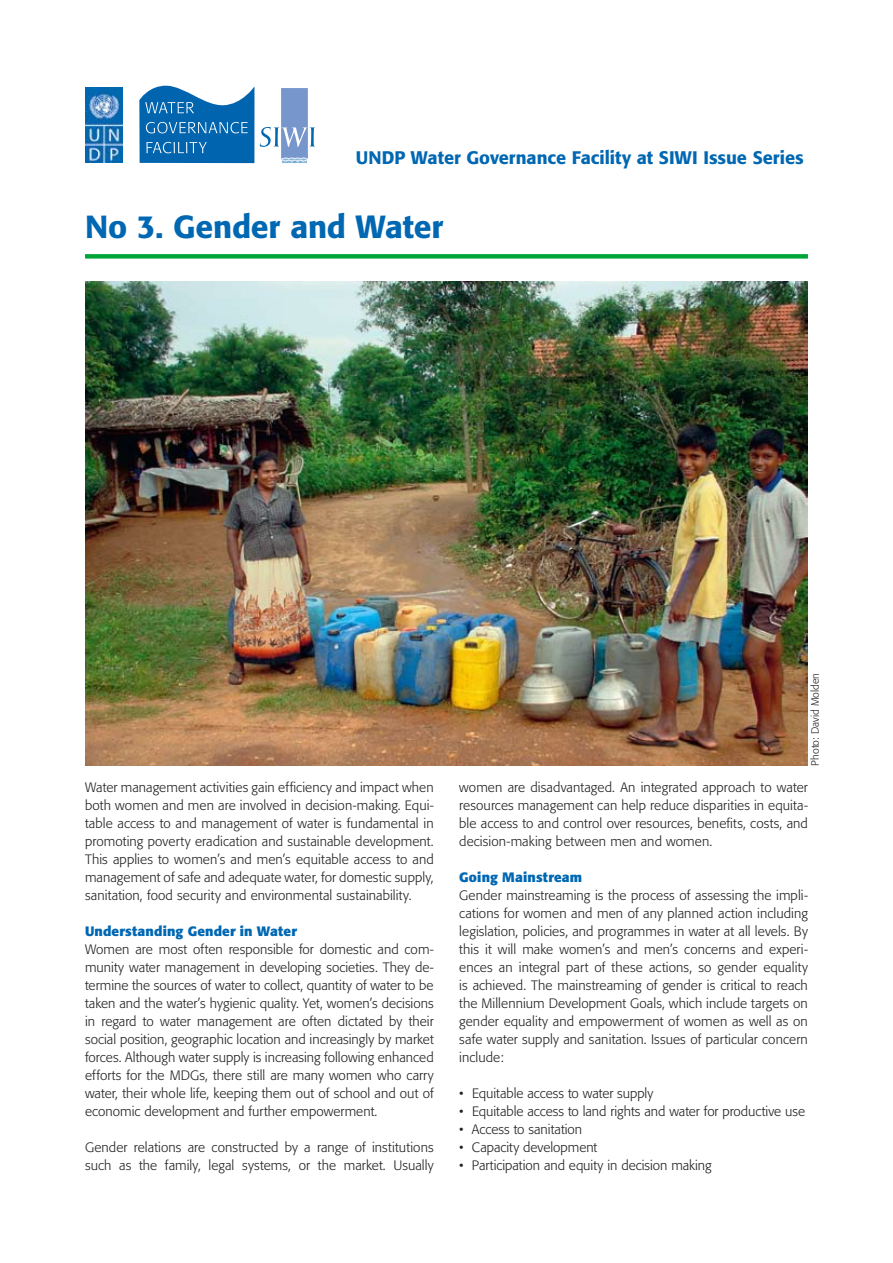
<style>
.page{position:relative;width:893px;height:1263px;background:#fff}
.page>*{position:absolute;margin:0;border:0;box-sizing:border-box;transform-origin:0 0}
.t1{font:500 31.65px "Formata";letter-spacing:-.005em;color:#0067b2}
.t2{font:500 18px "Formata";color:#0067b2}
.t3{font:300 13.5px/18px "Formata";letter-spacing:.005em;color:#222120;text-align:justify}
.t4{font:700 13.5px "Formata";letter-spacing:.01em;color:#0067b2}
.t5{font:300 10.5px "Formata";color:#222120}
</style>
<div class="page">
<div style="left:281px;top:88px;width:27px;height:71px;background:#7796cc;border:1px solid #7796cc"></div>
<svg style="left:260px;top:127px;width:55px;height:20px"></svg>
<svg style="left:282px;top:157px;width:25px;height:6px"></svg>
<img style="left:86px;top:88px;width:36px;height:74px">
<svg style="left:139px;top:85px;width:115px;height:78px;background:#3282bd"></svg>
<div style="left:85px;top:254px;width:723px;height:5px;background:#00a639"></div>
<img style="left:86px;top:282px;width:722px;height:483px">
<h2 class="t2" style="left:356px;top:146px;width:449px">UNDP Water Governance Facility at SIWI Issue Series</h2>
<h1 class="t1" style="left:85px;top:207px;width:360px">No 3. Gender and Water</h1>
<p class="t3" style="left:85px;top:778px;width:350px">Water management activities gain efficiency and impact when both women and men are involved in decision-making. Equi&shy;table access to and management of water is fundamental in promoting poverty eradication and sustainable development.<br>This applies to women’s and men’s equitable access to and management of safe and adequate water, for domestic supply, sanitation, food security and environmental sustainability.</p>
<p class="t4" style="left:85px;top:923px;width:213px">Understanding Gender in Water</p>
<p class="t3" style="left:85px;top:940px;width:350px">Women are most often responsible for domestic and com&shy;munity water management in developing societies. They de&shy;termine the sources of water to collect, quantity of water to be taken and the water’s hygienic quality. Yet, women’s decisions in regard to water management are often dictated by their social position, geographic location and increasingly by market forces. Although water supply is increasing following enhanced efforts for the MDGs, there still are many women who carry water, their whole life, keeping them out of school and out of economic development and further empowerment.</p>
<p class="t3" style="left:85px;top:1138px;width:350px">Gender relations are constructed by a range of institutions such as the family, legal systems, or the market. Usually</p>
<p class="t5" style="left:809px;top:765px;width:94px;rotate:-90deg">Photo: David Molden</p>
<p class="t3" style="left:459px;top:778px;width:350px">women are disadvantaged. An integrated approach to water resources management can help reduce disparities in equita&shy;ble access to and control over resources, benefits, costs, and decision-making between men and women.</p>
<p class="t4" style="left:459px;top:869px;width:125px">Going Mainstream</p>
<p class="t3" style="left:459px;top:886px;width:350px">Gender mainstreaming is the process of assessing the impli&shy;cations for women and men of any planned action including legislation, policies, and programmes in water at all levels. By this it will make women’s and men’s concerns and experi&shy;ences an integral part of these actions, so gender equality is achieved. The mainstreaming of gender is critical to reach the Millennium Development Goals, which include targets on gender equality and empowerment of women as well as on safe water supply and sanitation. Issues of particular concern include:</p>
<p class="t3" style="left:459px;top:1084px;width:196px">• Equitable access to water supply</p>
<p class="t3" style="left:459px;top:1102px;width:347px">• Equitable access to land rights and water for productive use</p>
<p class="t3" style="left:459px;top:1120px;width:124px">• Access to sanitation</p>
<p class="t3" style="left:459px;top:1138px;width:140px">• Capacity development</p>
<p class="t3" style="left:459px;top:1156px;width:254px">• Participation and equity in decision making</p>
</div>
